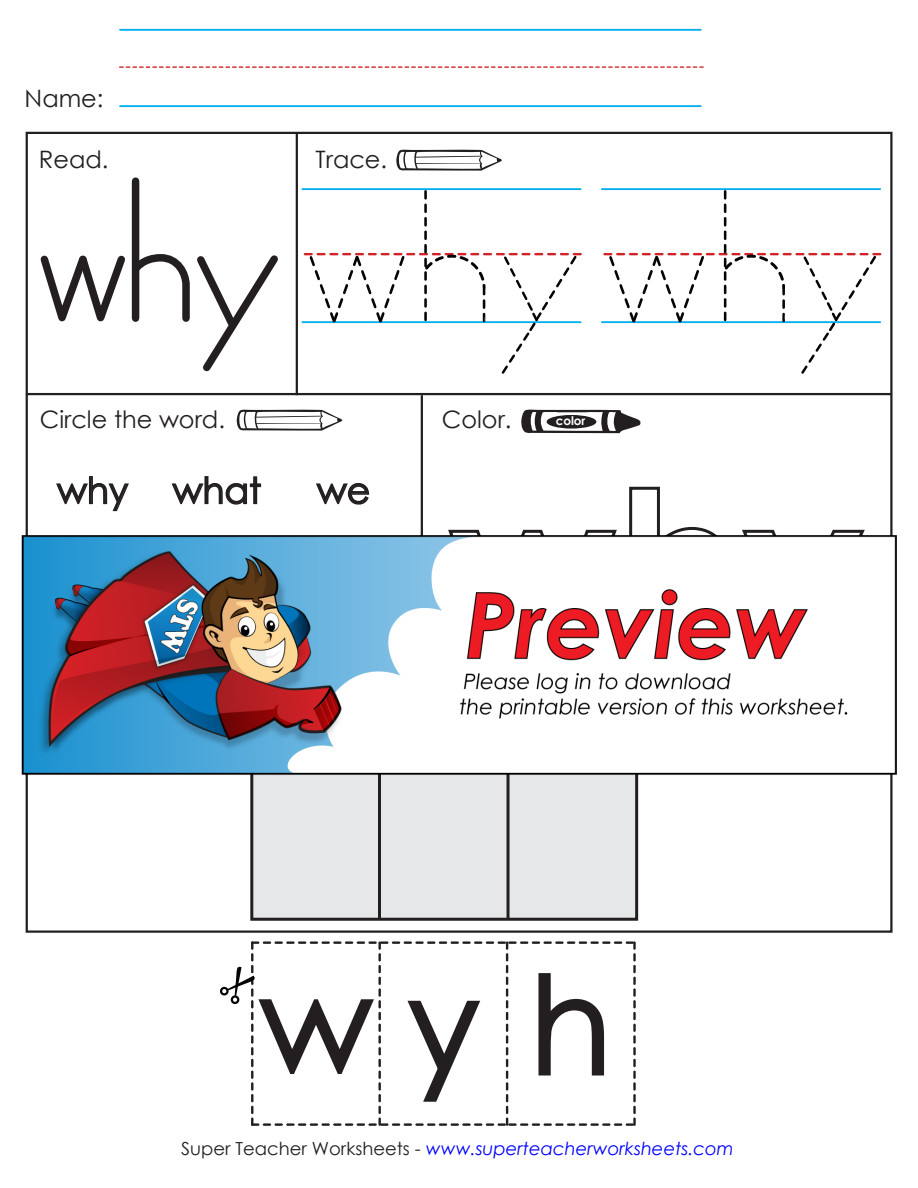
<style>
.page{position:relative;width:918px;height:1188px;background:#fff}
.page>*{position:absolute;margin:0;border:0;box-sizing:border-box;transform-origin:0 0}
.t1{font:135px "Century STW3";color:#231f20}
.t2{font:36px "Century STW3";color:#231f20}
.t3{font:24px "Century Gothic 2";color:#231f20}
.t4{font:italic 18px "Century Gothic 2";color:#00f}
.t5{font:700 12px "Century Gothic 2";color:#fff}
.s1{font-style:normal;color:#231f20}
</style>
<div class="page">
<hr style="left:421px;top:395px;width:2px;height:322px;background:#231f20">
<hr style="left:296px;top:133px;width:2px;height:262px;background:#231f20">
<hr style="left:26px;top:393px;width:866px;height:2px;background:#231f20">
<hr style="left:120px;top:29px;width:581px;height:2px;background:#00aeef">
<hr style="left:120px;top:105px;width:581px;height:2px;background:#00aeef">
<svg style="left:119px;top:66px;width:585px;height:2px"></svg>
<svg style="left:56px;top:476px;width:73px;height:36px"></svg>
<svg style="left:171px;top:476px;width:91px;height:29px"></svg>
<svg style="left:316px;top:483px;width:54px;height:22px"></svg>
<hr style="left:302px;top:188px;width:279px;height:2px;background:#00aeef">
<hr style="left:302px;top:321px;width:279px;height:2px;background:#00aeef">
<hr style="left:602px;top:188px;width:278px;height:2px;background:#00aeef">
<hr style="left:602px;top:321px;width:278px;height:2px;background:#00aeef">
<svg style="left:521px;top:409px;width:120px;height:25px"></svg>
<svg style="left:629px;top:486px;width:31px;height:30px"></svg>
<div style="left:547px;top:415px;width:49px;height:14px;background:#231f20;border-radius:50%"></div>
<div style="left:252px;top:736px;width:385px;height:183px;background:#e6e7e9"></div>
<div style="left:250px;top:735px;width:388px;height:186px;border:3px solid #231f20"></div>
<hr style="left:378px;top:736px;width:3px;height:184px;background:#231f20">
<hr style="left:507px;top:736px;width:3px;height:184px;background:#231f20">
<div style="left:220px;top:987px;width:9px;height:9px;border:2px solid #040503;border-radius:50%"></div>
<svg style="left:227px;top:941px;width:409px;height:185px"></svg>
<svg style="left:396px;top:149px;width:106px;height:22px"></svg>
<svg style="left:237px;top:409px;width:106px;height:22px"></svg>
<div style="left:132px;top:181px;width:7px;height:137px;background:#231f20"></div>
<svg style="left:40px;top:249px;width:238px;height:123px"></svg>
<svg style="left:304px;top:190px;width:278px;height:184px"></svg>
<svg style="left:603px;top:190px;width:278px;height:184px"></svg>
<img style="left:21px;top:516px;width:876px;height:274px">
<p class="t3" style="left:25px;top:81px;width:80px">Name:</p>
<p class="t3" style="left:39px;top:143px;width:71px">Read.</p>
<p class="t3" style="left:316px;top:143px;width:73px">Trace.</p>
<p class="t3" style="left:40px;top:402px;width:187px">Circle the word.</p>
<p class="t2" style="left:57px;top:465px;width:73px">why</p>
<p class="t2" style="left:173px;top:465px;width:90px">what</p>
<p class="t2" style="left:317px;top:465px;width:55px">we</p>
<p class="t3" style="left:442px;top:402px;width:71px">Color.</p>
<p class="t5" style="left:556px;top:412px;width:31px">color</p>
<p class="t1" style="left:260px;top:931px;width:353px">w y h</p>
<p class="t4" style="left:181px;top:1136px;width:554px"><span class="s1">Super Teacher Worksheets -</span> www.superteacherworksheets.com</p>
</div>
